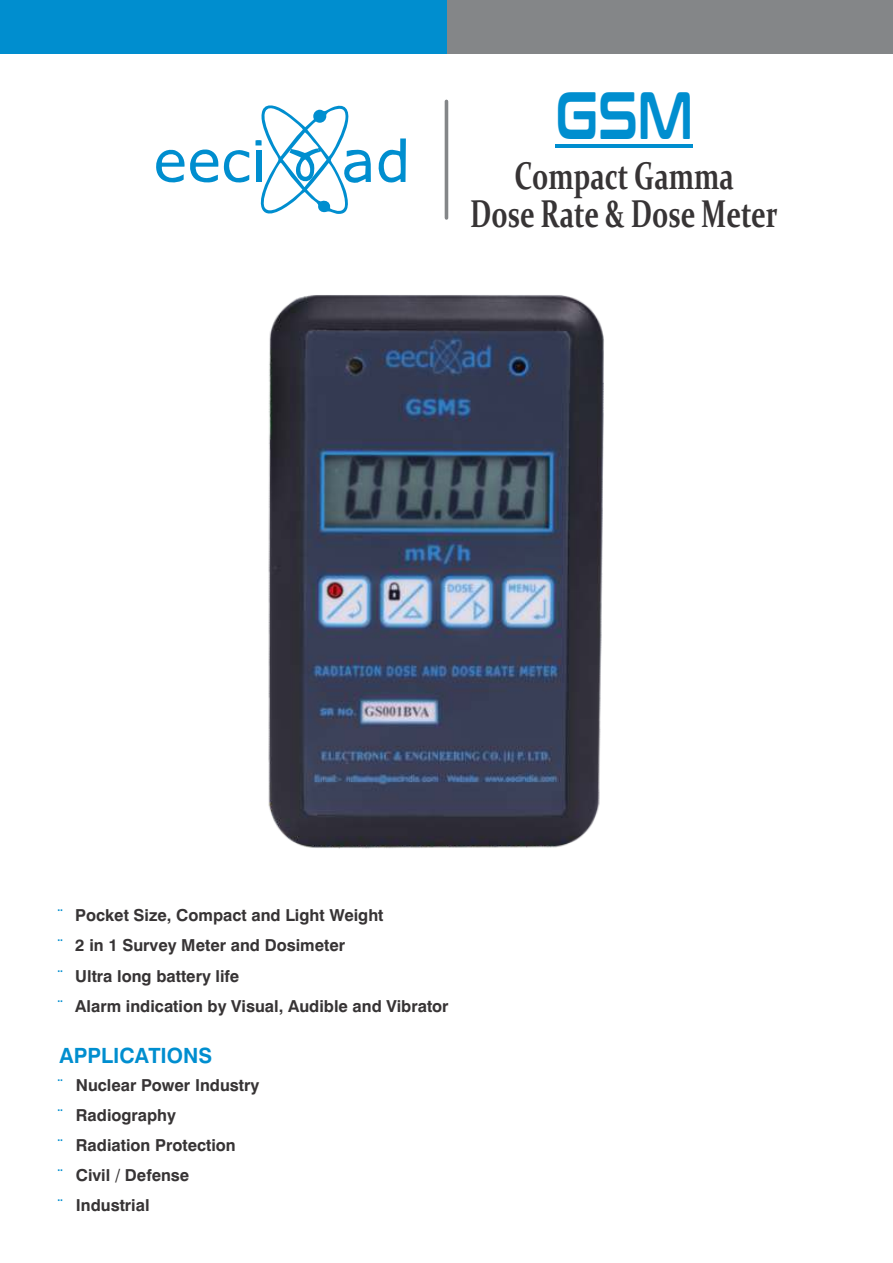
<style>
.page{position:relative;width:893px;height:1263px;background:#fff}
.page>*{position:absolute;margin:0;border:0;box-sizing:border-box;transform-origin:0 0}
.t1{font:66.9px "Conthrax Sb";color:#008ecf;scale:.69 1}
.t2{font:700 39px/37.8px "Constantia";color:#373435;text-align:center;scale:.69 1}
.t3{font:700 21px "Swiss 721 BT";color:#008ecf}
.t4{font:700 16.5px/30.2px "Swiss 721 BT";color:#373435}
</style>
<div class="page">
<hr style="left:445px;top:101px;width:3px;height:117px;background:#848688">
<hr style="left:555px;top:145px;width:138px;height:3px;background:#008ecf">
<div style="left:0;top:0;width:893px;height:53px;background:#848688"></div>
<div style="left:0;top:0;width:446px;height:53px;background:#008ecf"></div>
<img style="left:268px;top:295px;width:336px;height:554px">
<svg style="left:156px;top:105px;width:250px;height:109px"></svg>
<h1 class="t1" style="left:555px;top:90px;width:201px">GSM</h1>
<h2 class="t2" style="left:470px;top:160px;width:447px">Compact Gamma<br>Dose Rate &amp; Dose Meter</h2>
<p class="t4" style="left:75px;top:902px;width:375px">Pocket Size, Compact and Light Weight<br>2 in 1 Survey Meter and Dosimeter<br>Ultra long battery life<br>Alarm indication by Visual, Audible and Vibrator</p>
<p class="t3" style="left:60px;top:1047px;width:154px">APPLICATIONS</p>
<p class="t4" style="left:76px;top:1071px;width:185px">Nuclear Power Industry<br>Radiography<br>Radiation Protection<br>Civil / Defense<br>Industrial</p>
</div>
